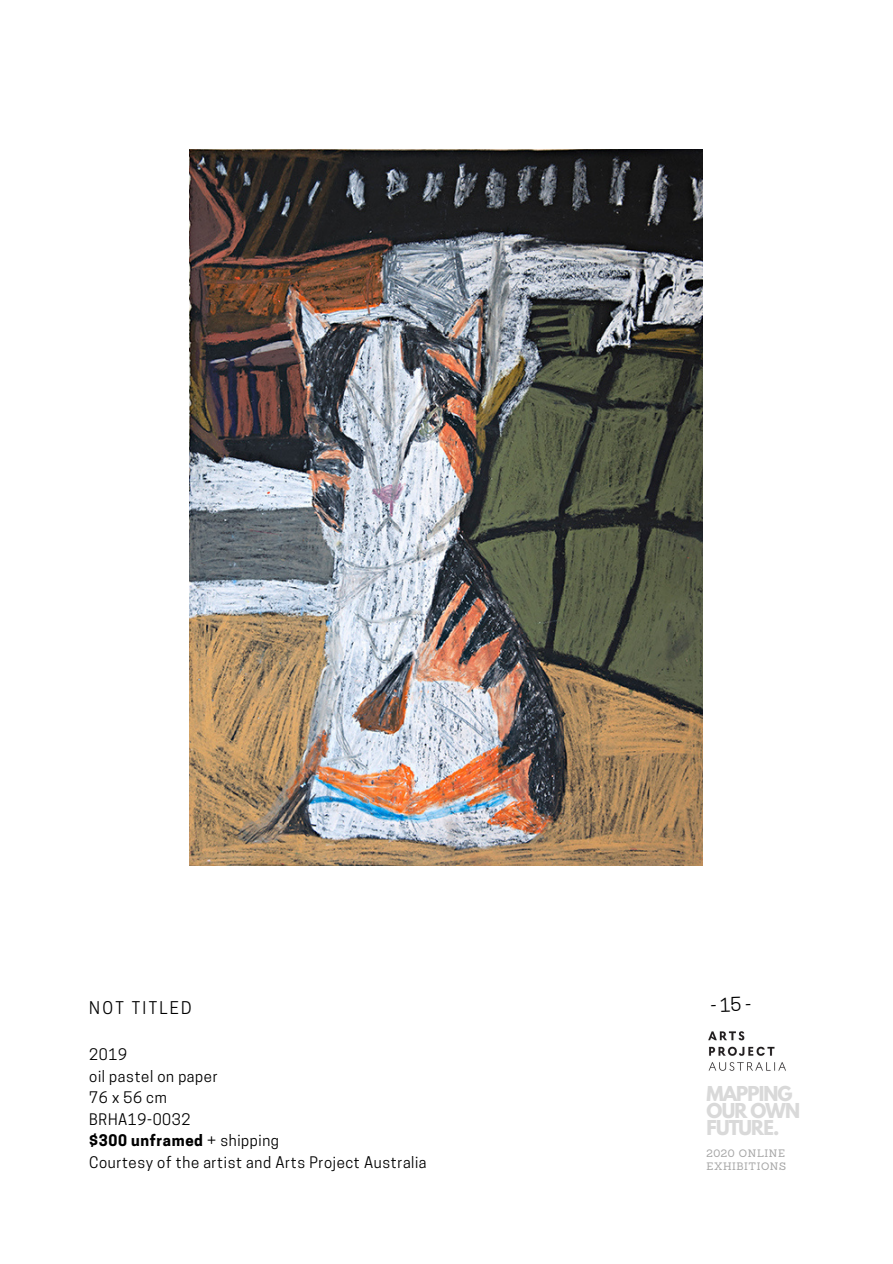
<style>
.page{position:relative;width:893px;height:1264px;background:#fff}
.page>*{position:absolute;margin:0;border:0;box-sizing:border-box;transform-origin:0 0}
.t1{font:700 18.15px/17px "League Spartan";letter-spacing:-.05em;color:#d9d9d9}
.t2{font:18px "Cooper Hewitt";color:#000}
.t3{font:16.5px "Cooper Hewitt";letter-spacing:.14em;color:#000}
.t4{font:15px "Cooper Hewitt";letter-spacing:.04em;color:#000}
.t5{font:700 15px "Cooper Hewitt";letter-spacing:.04em;color:#000}
.t6{font:15px "Cooper Hewitt";letter-spacing:.16em;color:#000}
.t7{font:10.5px/13.5px "Sanchez";letter-spacing:.05em;color:#a6a6a6}
.s1{font-weight:400}
</style>
<div class="page">
<img style="left:708px;top:1031px;width:78px;height:40px">
<img style="left:190px;top:149px;width:512px;height:716px">
<p class="t3" style="left:89px;top:1001px;width:104px">NOT TITLED</p>
<p class="t4" style="left:89px;top:1049px;width:39px">2019</p>
<p class="t4" style="left:89px;top:1070px;width:130px">oil pastel on paper</p>
<p class="t6" style="left:89px;top:1092px;width:79px">76x56cm</p>
<p class="t4" style="left:89px;top:1113px;width:103px">BRHA19-0032</p>
<p class="t5" style="left:89px;top:1135px;width:191px">$300 unframed <span class="s1">+ shipping</span></p>
<p class="t4" style="left:89px;top:1156px;width:339px">Courtesy of the artist and Arts Project Australia</p>
<p class="t2" style="left:710px;top:998px;width:42px;rotate:-2deg">-15-</p>
<p class="t1" style="left:706px;top:1087px;width:95px">MAPPING<br>OUR OWN</p>
<p class="t1" style="left:706px;top:1121px;width:74px">FUTURE.</p>
<p class="t7" style="left:706px;top:1146px;width:81px">2020 ONLINE<br>EXHIBITIONS</p>
</div>
